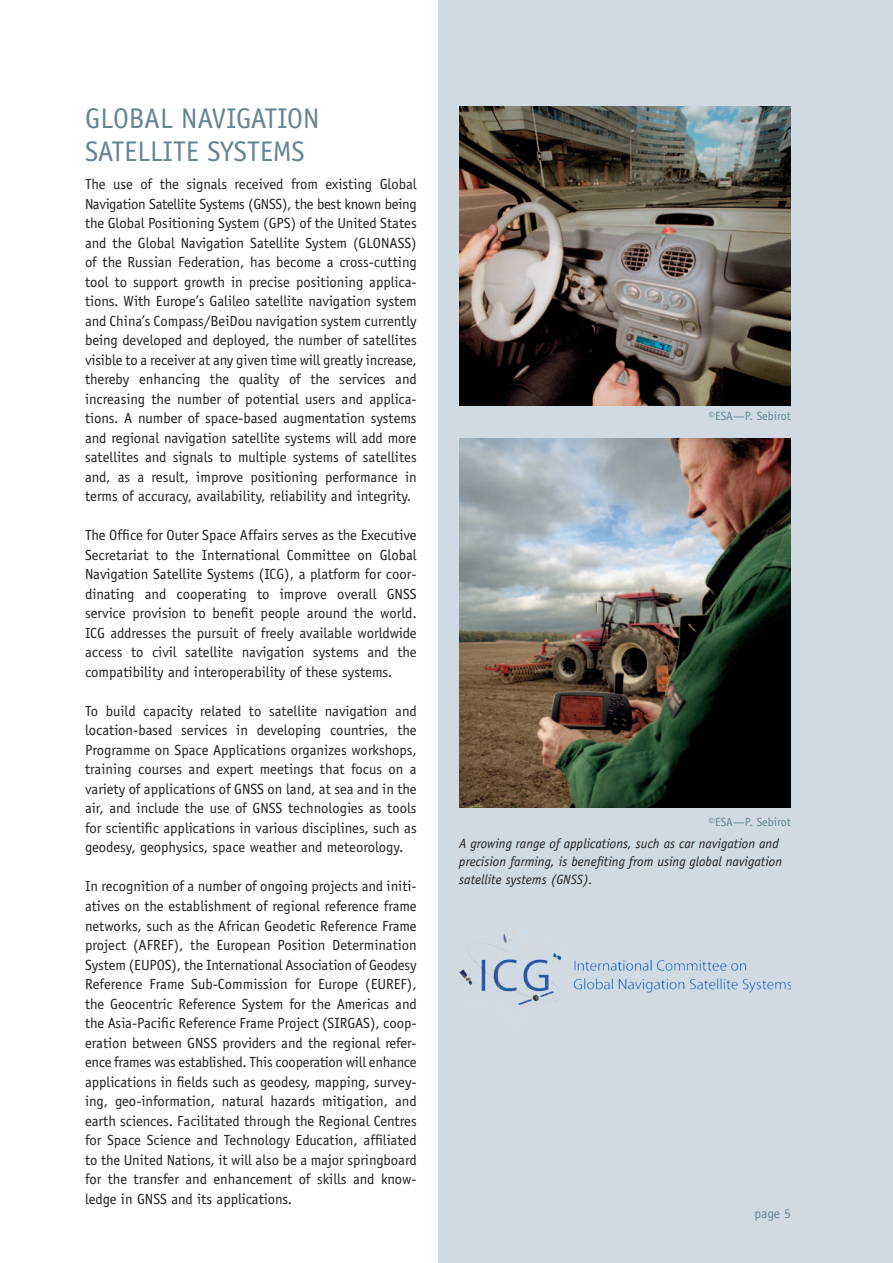
<style>
.page{position:relative;width:893px;height:1263px;background:#fff}
.page>*{position:absolute;margin:0;border:0;box-sizing:border-box;transform-origin:0 0}
.t1{font:28.5px/33px "Officina Sans";color:#638594}
.t2{font:14.7px/19.5px "Officina Sans";color:#231f20;text-align:justify}
.t3{font:italic 13.5px/18px "Officina Sans";color:#231f20}
.t4{font:13.5px "Officina Sans";color:#638594}
.t5{font:12px "Officina Sans";color:#638594}
</style>
<div class="page">
<div style="left:438px;top:0;width:455px;height:1263px;background:#cfdae2"></div>
<img style="left:459px;top:438px;width:332px;height:370px">
<img style="left:459px;top:106px;width:332px;height:299px">
<img style="left:459px;top:931px;width:332px;height:94px">
<h1 class="t1" style="left:85px;top:102px;width:236px">GLOBAL NAVIGATION<br>SATELLITE SYSTEMS</h1>
<p class="t2" style="left:85px;top:174px;width:333px">The use of the signals received from existing Global Navigation Satellite Systems (GNSS), the best known being the Global Positioning System (GPS) of the United States and the Global Navigation Satellite System (GLONASS) of the Russian Federation, has become a cross-cutting tool to support growth in precise positioning applica&shy;tions. With Europe’s Galileo satellite navigation system and China’s Compass/BeiDou navigation system currently being developed and deployed, the number of satellites visible to a receiver at any given time will greatly increase, thereby enhancing the quality of the services and increasing the number of potential users and applica&shy;tions. A number of space-based augmentation systems and regional navigation satellite systems will add more satellites and signals to multiple systems of satellites and, as a result, improve positioning performance in terms of accuracy, availability, reliability and integrity.</p>
<p class="t2" style="left:85px;top:526px;width:333px">The Office for Outer Space Affairs serves as the Executive Secretariat to the International Committee on Global Navigation Satellite Systems (ICG), a platform for coor&shy;dinating and cooperating to improve overall GNSS service provision to benefit people around the world.<br>ICG addresses the pursuit of freely available worldwide access to civil satellite navigation systems and the compatibility and interoperability of these systems.</p>
<p class="t2" style="left:85px;top:701px;width:333px">To build capacity related to satellite navigation and location-based services in developing countries, the Programme on Space Applications organizes workshops, training courses and expert meetings that focus on a variety of applications of GNSS on land, at sea and in the air, and include the use of GNSS technologies as tools for scientific applications in various disciplines, such as geodesy, geophysics, space weather and meteorology.</p>
<p class="t2" style="left:85px;top:877px;width:333px">In recognition of a number of ongoing projects and initi&shy;atives on the establishment of regional reference frame networks, such as the African Geodetic Reference Frame project (AFREF), the European Position Determination System (EUPOS), the International Association of Geodesy Reference Frame Sub-Commission for Europe (EUREF), the Geocentric Reference System for the Americas and the Asia-Pacific Reference Frame Project (SIRGAS), coop&shy;eration between GNSS providers and the regional refer&shy;ence frames was established. This cooperation will enhance applications in fields such as geodesy, mapping, survey&shy;ing, geo-information, natural hazards mitigation, and earth sciences. Facilitated through the Regional Centres for Space Science and Technology Education, affiliated to the United Nations, it will also be a major springboard for the transfer and enhancement of skills and know&shy;ledge in GNSS and its applications.</p>
<p class="t5" style="left:708px;top:409px;width:84px">©ESA—P. Sebirot</p>
<p class="t5" style="left:708px;top:815px;width:84px">©ESA—P. Sebirot</p>
<p class="t3" style="left:459px;top:834px;width:324px">A growing range of applications, such as car navigation and precision farming, is benefiting from using global navigation satellite systems (GNSS).</p>
<p class="t4" style="left:754px;top:1205px;width:38px">page 5</p>
</div>
